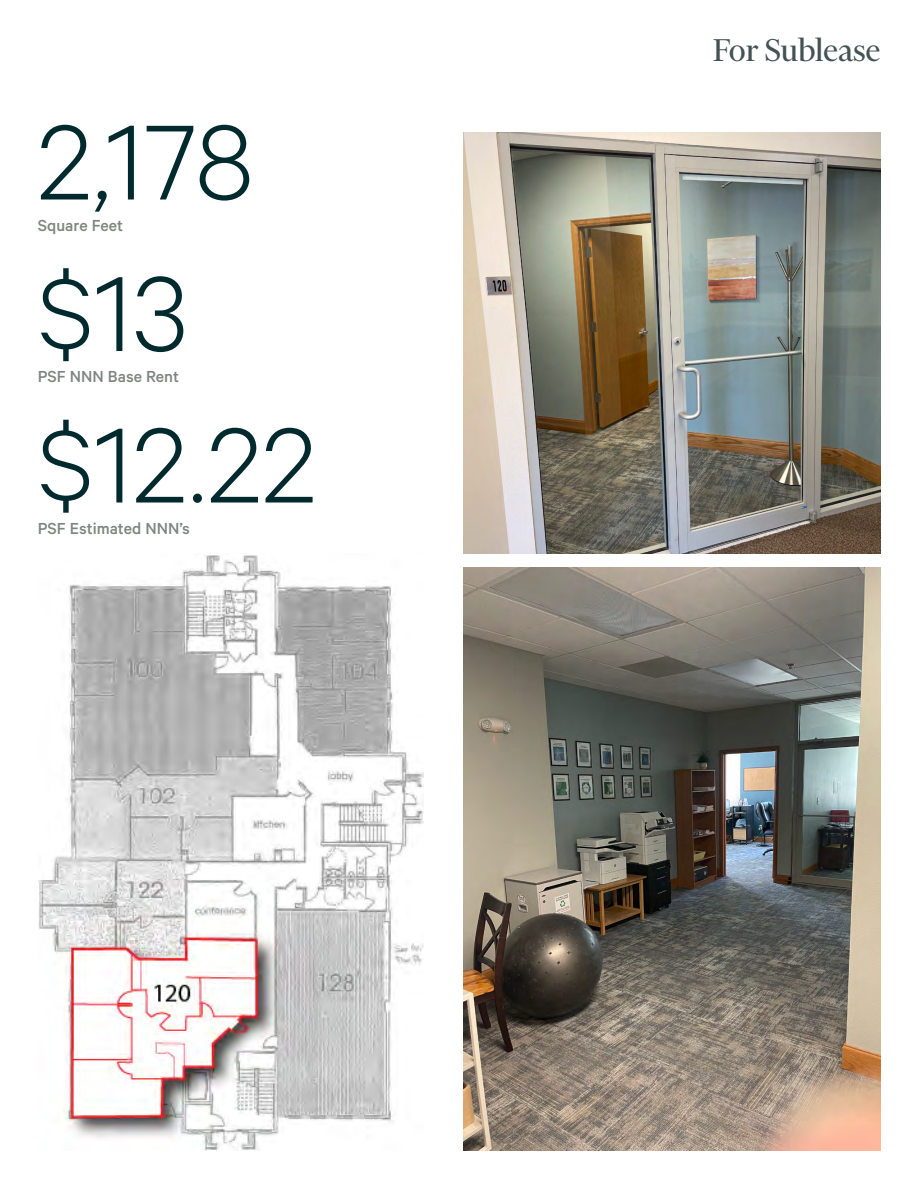
<style>
.page{position:relative;width:918px;height:1188px;background:#fff}
.page>*{position:absolute;margin:0;border:0;box-sizing:border-box;transform-origin:0 0}
.t1{font:300 120px "Calibre";color:#002a2e}
.t2{font:36px "Financier Display";color:#435254}
.t3{font:500 18px "Calibre";color:#808581}
</style>
<div class="page">
<img style="left:464px;top:568px;width:416px;height:582px">
<img style="left:464px;top:133px;width:416px;height:421px">
<img style="left:38px;top:555px;width:386px;height:595px">
<h1 class="t1" style="left:38px;top:92px;width:217px">2,178</h1>
<p class="t3" style="left:38px;top:215px;width:87px">Square Feet</p>
<h1 class="t1" style="left:38px;top:244px;width:151px">$13</h1>
<p class="t3" style="left:38px;top:366px;width:143px">PSF NNN Base Rent</p>
<h1 class="t1" style="left:38px;top:395px;width:279px">$12.22</h1>
<p class="t3" style="left:38px;top:518px;width:154px">PSF Estimated NNN’s</p>
<h2 class="t2" style="left:713px;top:32px;width:169px">For Sublease</h2>
</div>
